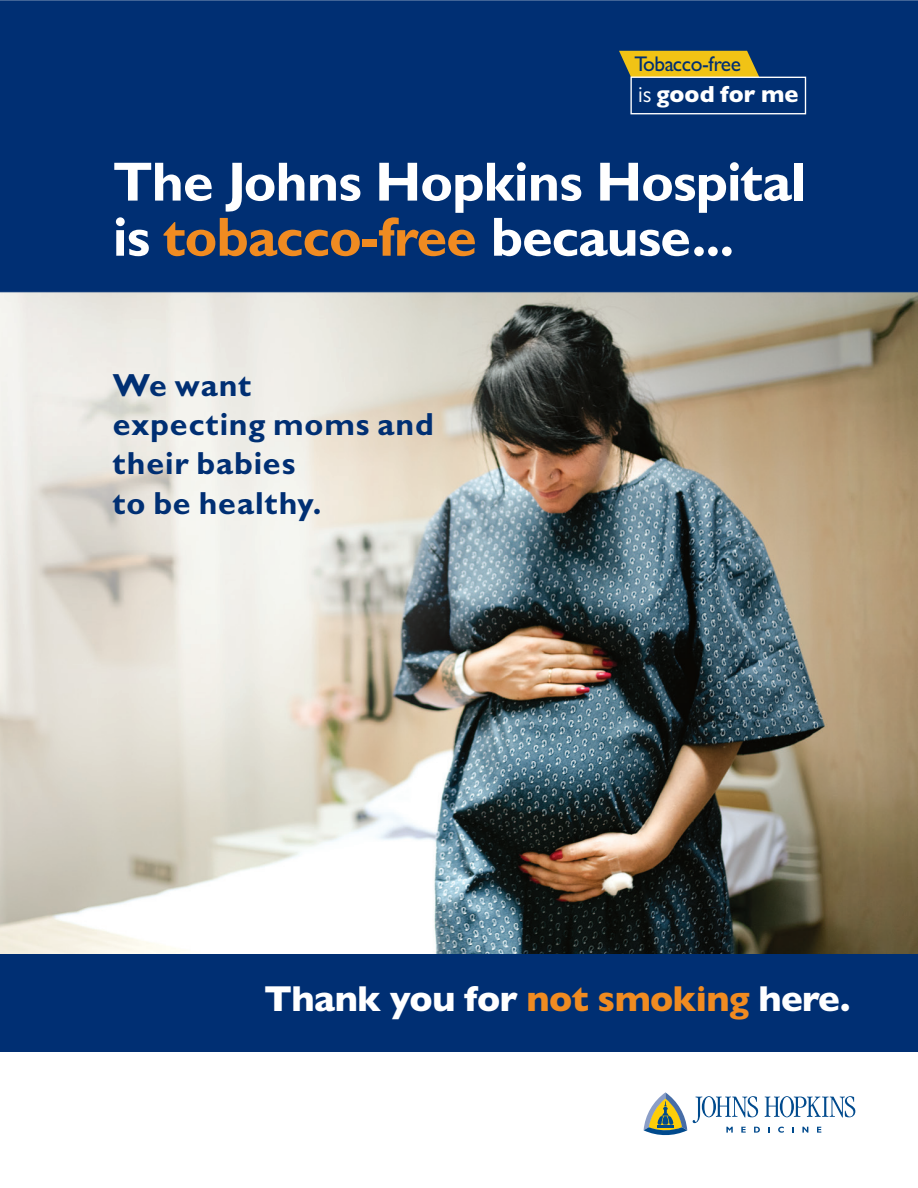
<style>
.page{position:relative;width:918px;height:1188px;background:#fff}
.page>*{position:absolute;margin:0;border:0;box-sizing:border-box;transform-origin:0 0}
.t1{font:700 55.5px/55.2px "Gill Sans MT Std";letter-spacing:-.02em;color:#fff}
.t2{font:800 36.45px "Gill Sans MT Std";letter-spacing:-.015em;color:#fff}
.copy_bold{font:700 32.1px/39.3px "Gill Sans MT Std";letter-spacing:.025em;color:#002f73}
.t3{font:800 23.55px "Gill Sans MT Std";color:#fff}
.t4{font:500 21.3px "Gill Sans MT Std";letter-spacing:-.02em;color:#002f73}
.s1{font-weight:400}
.s2{color:#f08b21}
</style>
<div class="page">
<img style="left:0;top:292px;width:918px;height:662px">
<div style="left:0;top:954px;width:918px;height:98px;background:#002f73"></div>
<div style="left:0;top:1px;width:918px;height:291px;background:#002f73"></div>
<svg style="left:619px;top:51px;width:140px;height:26px;background:#dcb720"></svg>
<div style="left:631px;top:77px;width:174px;height:37px;background:#002f73"></div>
<div style="left:630px;top:77px;width:176px;height:37px;border:1px solid #fff"></div>
<svg style="left:643px;top:1092px;width:212px;height:44px"></svg>
<p class="t4" style="left:634px;top:51px;width:108px">Tobacco-free</p>
<p class="t3" style="left:638px;top:80px;width:162px"><span class="s1">is</span> good for me</p>
<p class="t1" style="left:113px;top:153px;width:694px">The Johns Hopkins Hospital is <span class="s2">tobacco-free</span> because...</p>
<p class="copy_bold" style="left:113px;top:364px;width:322px">We want<br>expecting moms and their babies<br>to be healthy.</p>
<p class="t2" style="left:264px;top:977px;width:588px">Thank you for <span class="s2">not smoking</span> here.</p>
</div>
